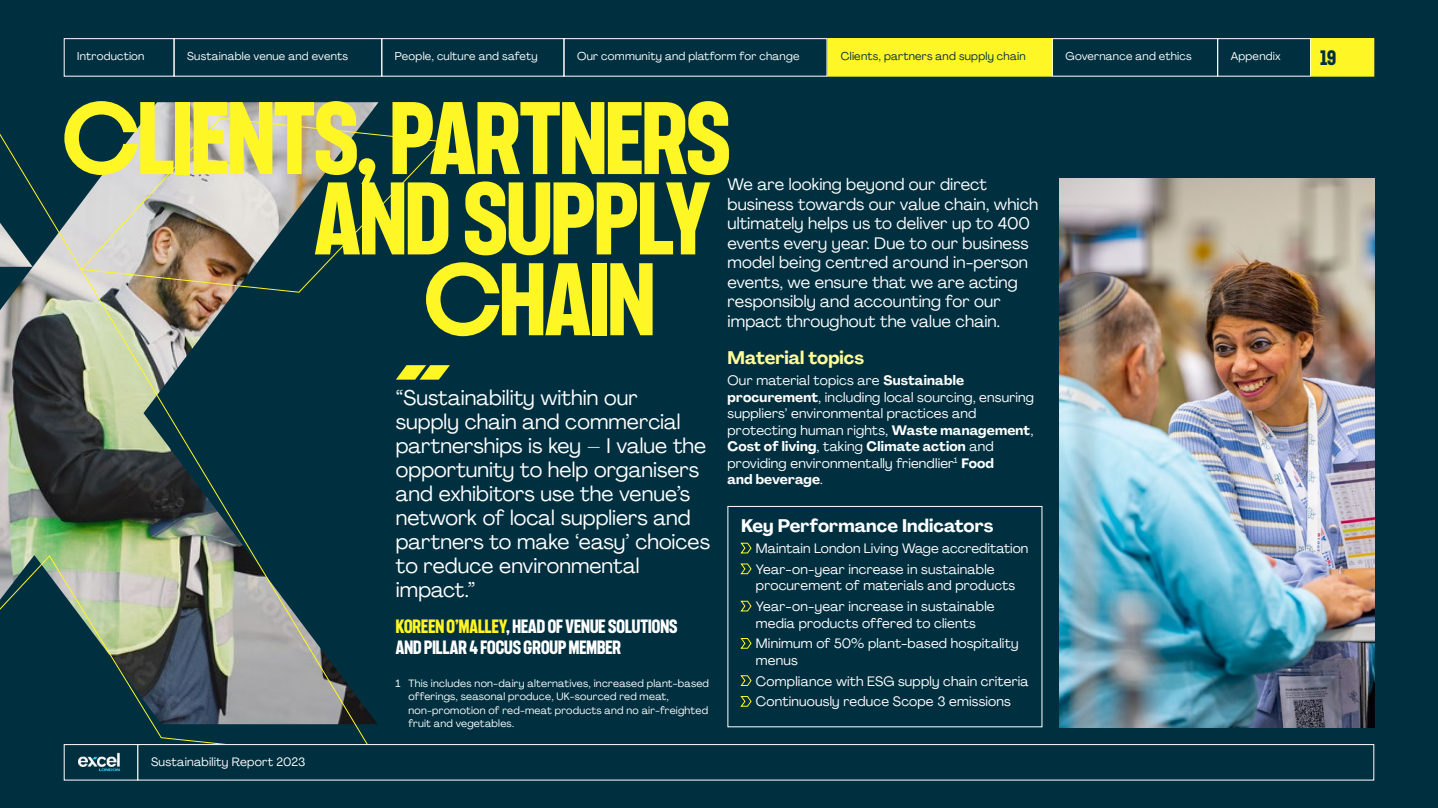
<style>
.page{position:relative;width:1438px;height:808px;background:#fff}
.page>*{position:absolute;margin:0;border:0;box-sizing:border-box;transform-origin:0 0}
.t1{font:700 96px "F37 Judge";letter-spacing:-.01em;color:#fff625}
.t2{font:21px/24px "PP Agrandir";color:#fff}
.t3{font:700 19.5px "F37 Judge";color:#003040}
.t4{font:700 18px/21px "F37 Judge";color:#fff}
.t5{font:700 18px "PP Agrandir";letter-spacing:.005em;color:#fff}
.t6{font:700 18px "PP Agrandir";color:#fffc99}
.t7{font:16.5px/19.5px "PP Agrandir";letter-spacing:.005em;color:#fff}
.t8{font:13.5px/16.5px "PP Agrandir";letter-spacing:.015em;color:#fff}
.t9{font:12px "PP Agrandir";letter-spacing:.015em;color:#fff}
.t10{font:11.25px "PP Agrandir";letter-spacing:.02em;color:#fff}
.t11{font:11.25px "PP Agrandir";letter-spacing:.02em;color:#003040}
.t12{font:10.5px/13.5px "PP Agrandir";letter-spacing:.02em;color:#fff}
.s1{font-weight:700}
.s2{color:#fff625}
</style>
<div class="page">
<div style="left:0;top:0;width:1437px;height:808px;background:#003040"></div>
<img style="left:1059px;top:179px;width:314px;height:548px">
<svg style="left:0;top:68px;width:443px;height:693px"></svg>
<svg style="left:396px;top:365px;width:54px;height:15px"></svg>
<svg style="left:740px;top:543px;width:11px;height:10px"></svg>
<svg style="left:740px;top:563px;width:11px;height:11px"></svg>
<svg style="left:740px;top:601px;width:11px;height:10px"></svg>
<svg style="left:740px;top:638px;width:11px;height:11px"></svg>
<svg style="left:740px;top:675px;width:11px;height:11px"></svg>
<svg style="left:740px;top:696px;width:11px;height:11px"></svg>
<div style="left:1051px;top:38px;width:166px;height:39px;border:1px solid #fff"></div>
<div style="left:1217px;top:38px;width:93px;height:39px;border:1px solid #fff"></div>
<div style="left:64px;top:744px;width:74px;height:36px;background:#003040;border:1px solid #fff"></div>
<div style="left:138px;top:744px;width:1235px;height:36px;background:#003040"></div>
<div style="left:137px;top:744px;width:1236px;height:36px;border:1px solid #fff"></div>
<img style="left:78px;top:752px;width:42px;height:20px">
<div style="left:1310px;top:39px;width:63px;height:37px;background:#fff625"></div>
<div style="left:1310px;top:38px;width:63px;height:39px;border:1px solid #fff625"></div>
<div style="left:563px;top:38px;width:264px;height:39px;border:1px solid #fff"></div>
<div style="left:827px;top:39px;width:224px;height:37px;background:#fff625"></div>
<div style="left:827px;top:38px;width:224px;height:39px;border:1px solid #fff625"></div>
<div style="left:381px;top:38px;width:183px;height:39px;border:1px solid #fff"></div>
<div style="left:174px;top:38px;width:208px;height:39px;border:1px solid #fff"></div>
<div style="left:64px;top:38px;width:110px;height:39px;border:1px solid #fff"></div>
<p class="t10" style="left:77px;top:49px;width:69px">Introduction</p>
<p class="t10" style="left:187px;top:49px;width:162px">Sustainable venue and events</p>
<p class="t10" style="left:395px;top:49px;width:144px">People, culture and safety</p>
<p class="t10" style="left:577px;top:49px;width:224px">Our community and platform for change</p>
<p class="t11" style="left:840px;top:49px;width:186px">Clients, partners and supply chain</p>
<h1 class="t1" style="left:64px;top:65px;width:668px">CLIENTS, PARTNERS</h1>
<p class="t7" style="left:727px;top:175px;width:312px">We are looking beyond our direct business towards our value chain, which ultimately helps us to deliver up to 400 events every year. Due to our business model being centred around in-person events, we ensure that we are acting responsibly and accounting for our impact throughout the value chain.</p>
<h3 class="t6" style="left:727px;top:347px;width:138px">Material topics</h3>
<p class="t8" style="left:727px;top:372px;width:308px">Our material topics are <span class="s1">Sustainable procurement</span>, including local sourcing, ensuring suppliers’ environmental practices and protecting human rights, <span class="s1">Waste management</span>, <span class="s1">Cost of living</span>, taking <span class="s1">Climate action</span> and providing environmentally friendlier<sup>1</sup> <span class="s1">Food<br>and beverage</span>.</p>
<h1 class="t1" style="left:315px;top:145px;width:396px">AND SUPPLY</h1>
<h1 class="t1" style="left:425px;top:226px;width:231px">CHAIN</h1>
<p class="t2" style="left:396px;top:385px;width:316px">“Sustainability within our<br>supply chain and commercial partnerships is key – I value the opportunity to help organisers and exhibitors use the venue’s network of local suppliers and partners to make ‘easy’ choices to reduce environmental impact.”</p>
<h3 class="t4" style="left:396px;top:615px;width:283px"><span class="s2">KOREEN O’MALLEY</span>, HEAD OF VENUE SOLUTIONS<br>AND PILLAR 4 FOCUS GROUP MEMBER</h3>
<h3 class="t5" style="left:741px;top:515px;width:254px">Key Performance Indicators</h3>
<p class="t8" style="left:755px;top:538px;width:274px;line-height:20.7px">Maintain London Living Wage accreditation<br>Year-on-year increase in sustainable</p>
<p class="t8" style="left:755px;top:575px;width:261px;line-height:20.7px">procurement of materials and products<br>Year-on-year increase in sustainable</p>
<p class="t8" style="left:755px;top:612px;width:264px;line-height:20.7px">media products offered to clients<br>Minimum of 50% plant-based hospitality</p>
<p class="t8" style="left:755px;top:650px;width:274px;line-height:20.7px">menus<br>Compliance with ESG supply chain criteria<br>Continuously reduce Scope 3 emissions</p>
<p class="t12" style="left:408px;top:676px;width:302px;text-indent:-13px">1 This includes non-dairy alternatives, increased plant-based offerings, seasonal produce, UK-sourced red meat, non-promotion of red-meat products and no air-freighted fruit and vegetables.</p>
<p class="t9" style="left:151px;top:754px;width:156px">Sustainability Report 2023</p>
<p class="t10" style="left:1065px;top:49px;width:128px">Governance and ethics</p>
<p class="t10" style="left:1230px;top:49px;width:51px">Appendix</p>
<h3 class="t3" style="left:1319px;top:43px;width:17px">19</h3>
</div>
